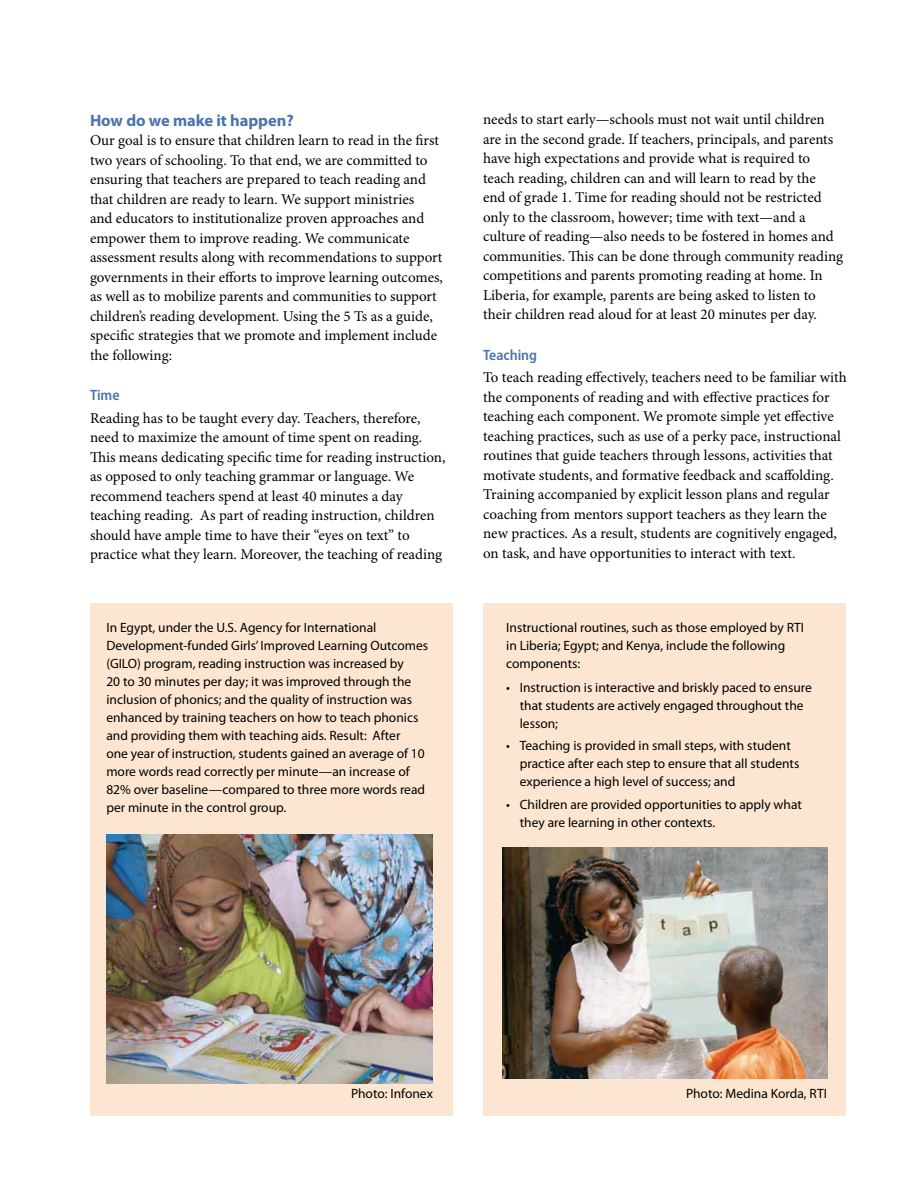
<style>
.page{position:relative;width:918px;height:1188px;background:#fff}
.page>*{position:absolute;margin:0;border:0;box-sizing:border-box;transform-origin:0 0}
.t1{font:700 16.5px "Myriad Pro";letter-spacing:-.005em;color:#4974ad}
.t2{font:15px/19.5px "Minion Pro";color:#000}
.t3{font:600 semi-condensed 15px "Myriad Pro";color:#4974ad}
.t4{font:13.5px/18px "Myriad Pro";color:#000}
</style>
<div class="page">
<div style="left:483px;top:603px;width:362px;height:513px;background:#fce6d2"></div>
<div style="left:90px;top:603px;width:362px;height:513px;background:#fce6d2"></div>
<img style="left:106px;top:834px;width:326px;height:249px">
<img style="left:502px;top:848px;width:326px;height:230px">
<p class="t1" style="left:90px;top:110px;width:205px">How do we make it happen?</p>
<p class="t2" style="left:90px;top:131px;width:354px">Our goal is to ensure that children learn to read in the first two years of schooling. To that end, we are committed to ensuring that teachers are prepared to teach reading and that children are ready to learn. We support ministries<br>and educators to institutionalize proven approaches and empower them to improve reading. We communicate assessment results along with recommendations to support governments in their efforts to improve learning outcomes, as well as to mobilize parents and communities to support children’s reading development. Using the 5 Ts as a guide, specific strategies that we promote and implement include the following:</p>
<p class="t3" style="left:90px;top:387px;width:31px">Time</p>
<p class="t2" style="left:90px;top:409px;width:357px">Reading has to be taught every day. Teachers, therefore, need to maximize the amount of time spent on reading.<br>This means dedicating specific time for reading instruction, as opposed to only teaching grammar or language. We recommend teachers spend at least 40 minutes a day teaching reading. As part of reading instruction, children should have ample time to have their “eyes on text” to practice what they learn. Moreover, the teaching of reading</p>
<p class="t2" style="left:483px;top:111px;width:362px">needs to start early—schools must not wait until children are in the second grade. If teachers, principals, and parents have high expectations and provide what is required to teach reading, children can and will learn to read by the<br>end of grade 1. Time for reading should not be restricted only to the classroom, however; time with text—and a culture of reading—also needs to be fostered in homes and communities. This can be done through community reading competitions and parents promoting reading at home. In Liberia, for example, parents are being asked to listen to their children read aloud for at least 20 minutes per day.</p>
<p class="t3" style="left:483px;top:347px;width:56px">Teaching</p>
<p class="t2" style="left:483px;top:369px;width:365px">To teach reading effectively, teachers need to be familiar with the components of reading and with effective practices for teaching each component. We promote simple yet effective teaching practices, such as use of a perky pace, instructional routines that guide teachers through lessons, activities that motivate students, and formative feedback and scaffolding.<br>Training accompanied by explicit lesson plans and regular coaching from mentors support teachers as they learn the new practices. As a result, students are cognitively engaged, on task, and have opportunities to interact with text.</p>
<p class="t4" style="left:106px;top:618px;width:323px">In Egypt, under the U.S. Agency for International Development-funded Girls’ Improved Learning Outcomes (GILO) program, reading instruction was increased by<br>20 to 30 minutes per day; it was improved through the inclusion of phonics; and the quality of instruction was enhanced by training teachers on how to teach phonics and providing them with teaching aids. Result: After<br>one year of instruction, students gained an average of 10 more words read correctly per minute—an increase of 82% over baseline—compared to three more words read per minute in the control group.</p>
<p class="t4" style="left:506px;top:618px;width:299px">Instructional routines, such as those employed by RTI in Liberia; Egypt; and Kenya, include the following components:</p>
<p class="t4" style="left:520px;top:678px;width:294px;text-indent:-14px">• Instruction is interactive and briskly paced to ensure that students are actively engaged throughout the lesson;</p>
<p class="t4" style="left:520px;top:737px;width:281px;text-indent:-14px">• Teaching is provided in small steps, with student practice after each step to ensure that all students experience a high level of success; and</p>
<p class="t4" style="left:520px;top:795px;width:284px;text-indent:-14px">• Children are provided opportunities to apply what they are learning in other contexts.</p>
<p class="t4" style="left:351px;top:1084px;width:83px">Photo: Infonex</p>
<p class="t4" style="left:686px;top:1084px;width:142px">Photo: Medina Korda, RTI</p>
</div>
